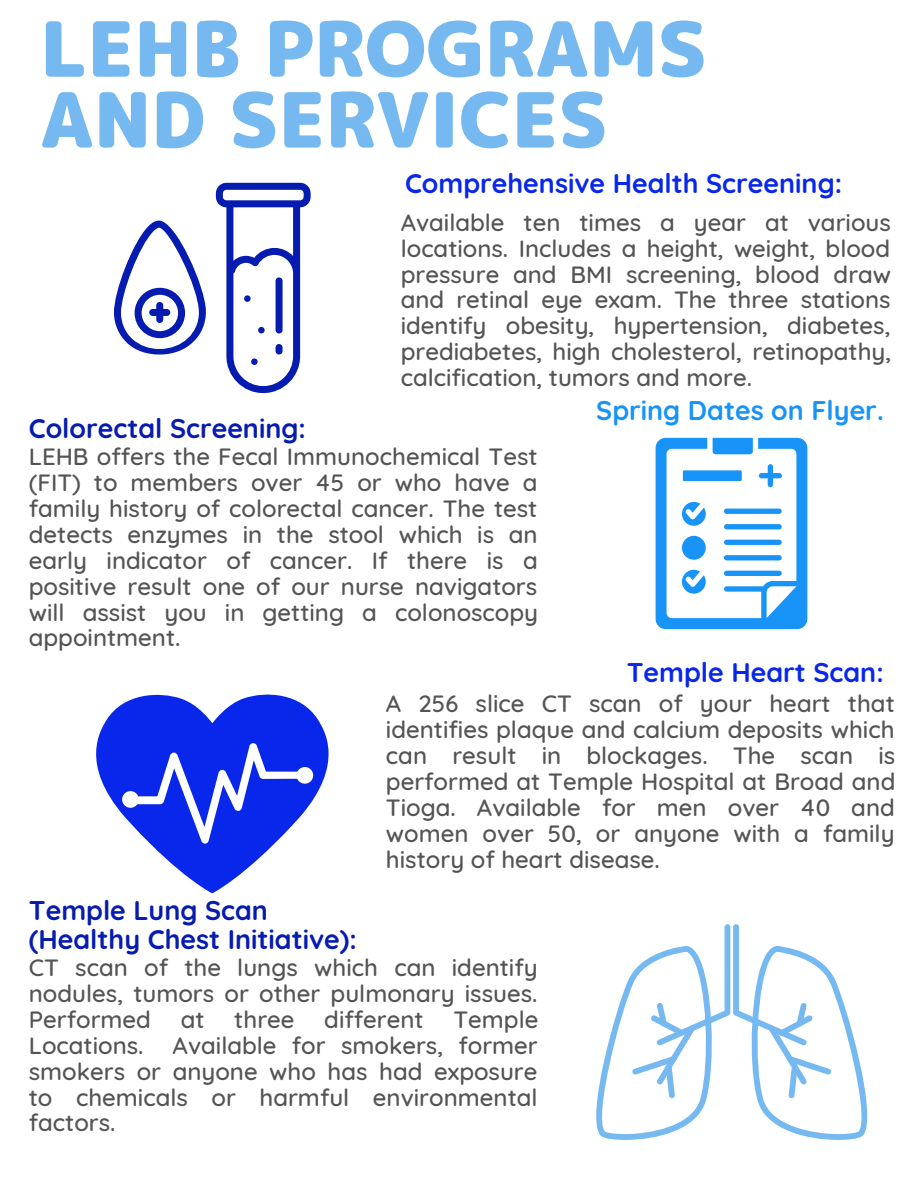
<style>
.page{position:relative;width:918px;height:1188px;background:#fff}
.page>*{position:absolute;margin:0;border:0;box-sizing:border-box;transform-origin:0 0}
.t1{font:75.9px/70.8px "rounded mplus 1 p black";color:#76b9f0}
.t2{font:700 27px/29.2px "Quicksand";color:#061bb0}
.t3{font:700 27px "Quicksand";color:#0927eb}
.t4{font:700 27px "Quicksand";color:#1893f8}
.t5{font:500 24px/25.8px "Quicksand";color:#545454;text-align:justify}
</style>
<div class="page">
<svg style="left:656px;top:438px;width:151px;height:191px"></svg>
<div style="left:683px;top:470px;width:59px;height:11px;background:#1893f8"></div>
<svg style="left:96px;top:694px;width:233px;height:199px;fill:#0927eb"></svg>
<svg style="left:122px;top:743px;width:191px;height:101px"></svg>
<svg style="left:114px;top:221px;width:92px;height:134px"></svg>
<svg style="left:216px;top:183px;width:95px;height:210px"></svg>
<svg style="left:596px;top:924px;width:272px;height:216px"></svg>
<h1 class="t1" style="left:40px;top:13px;width:668px">LEHB PROGRAMS<br>AND SERVICES</h1>
<p class="t3" style="left:405px;top:166px;width:439px">Comprehensive Health Screening:</p>
<p class="t5" style="left:401px;top:209px;width:492px">Available ten times a year at various locations. Includes a height, weight, blood pressure and BMI screening, blood draw and retinal eye exam. The three stations identify obesity, hypertension, diabetes, prediabetes, high cholesterol, retinopathy, calcification, tumors and more.</p>
<p class="t4" style="left:596px;top:393px;width:289px">Spring Dates on Flyer.</p>
<p class="t2" style="left:29px;top:413px;width:279px">Colorectal Screening:</p>
<p class="t5" style="left:29px;top:443px;width:511px">LEHB offers the Fecal Immunochemical Test (FIT) to members over 45 or who have a family history of colorectal cancer. The test detects enzymes in the stool which is an early indicator of cancer. If there is a positive result one of our nurse navigators will assist you in getting a colonoscopy appointment.</p>
<p class="t3" style="left:627px;top:655px;width:258px">Temple Heart Scan:</p>
<p class="t5" style="left:386px;top:690px;width:511px">A 256 slice CT scan of your heart that identifies plaque and calcium deposits which can result in blockages. The scan is performed at Temple Hospital at Broad and Tioga. Available for men over 40 and women over 50, or anyone with a family history of heart disease.</p>
<p class="t2" style="left:29px;top:895px;width:330px">Temple Lung Scan (Healthy Chest Initiative):</p>
<p class="t5" style="left:29px;top:954px;width:511px">CT scan of the lungs which can identify nodules, tumors or other pulmonary issues.<br>Performed at three different Temple Locations. Available for smokers, former smokers or anyone who has had exposure to chemicals or harmful environmental factors.</p>
</div>
